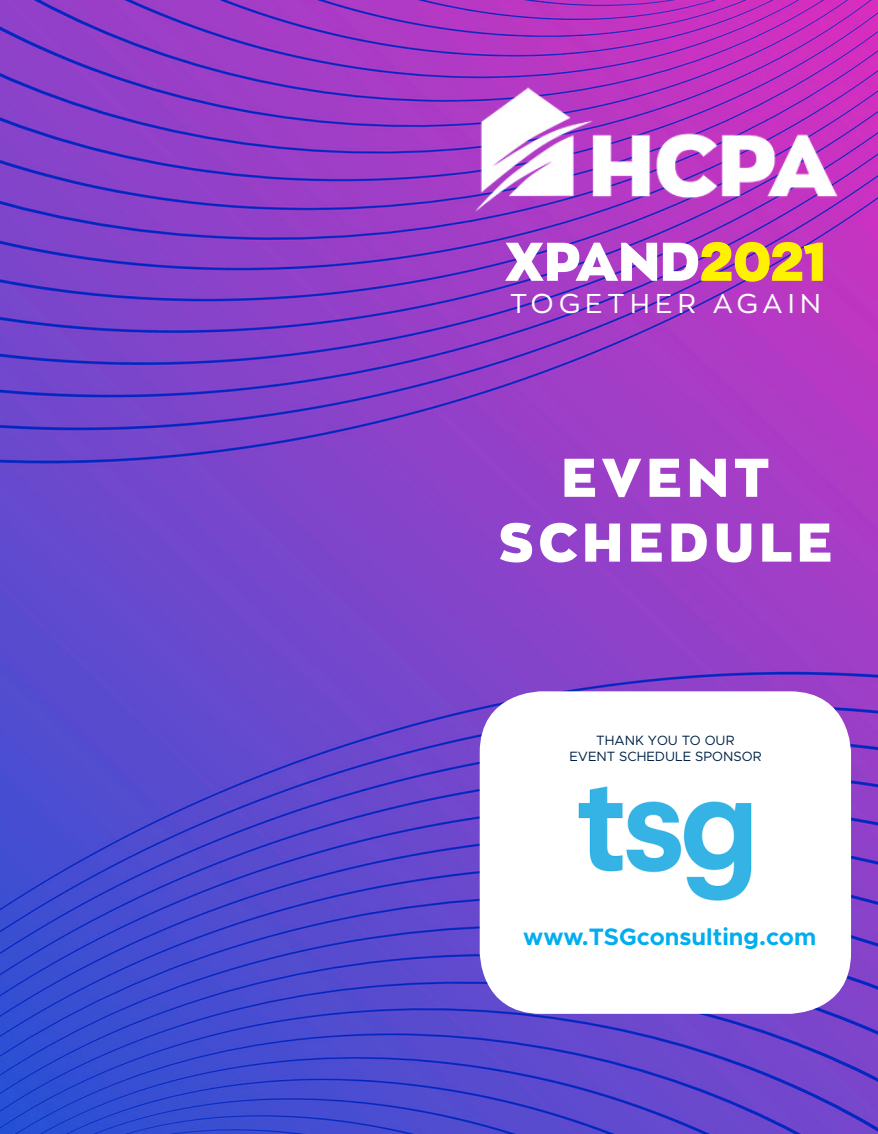
<style>
.page{position:relative;width:878px;height:1134px;background:#fff}
.page>*{position:absolute;margin:0;border:0;box-sizing:border-box;transform-origin:0 0}
.t1{font:900 54px/64.8px "Zona Pro";letter-spacing:.1em;color:#fff;text-align:center}
.t2{font:900 54px "Zona Pro";color:#fff}
.t3{font:27px "Zona Pro";letter-spacing:.2em;color:#fff}
.t4{font:700 23.85px "Metropolis";color:#00aeef}
.t5{font:13.5px/16.2px "Metropolis";color:#002347;text-align:center}
.s1{color:#fff200}
</style>
<div class="page">
<img style="left:0;top:0;width:878px;height:1134px">
<div style="left:479px;top:691px;width:372px;height:323px;background:#fff;border-radius:61px"></div>
<img style="left:578px;top:786px;width:174px;height:115px">
<img style="left:465px;top:77px;width:386px;height:144px">
<h1 class="t2" style="left:504px;top:226px;width:323px">XPAND<span class="s1">2021</span></h1>
<h2 class="t3" style="left:510px;top:286px;width:312px">TOGETHER AGAIN</h2>
<h1 class="t1" style="left:499px;top:444px;width:334px">EVENT<br>SCHEDULE</h1>
<p class="t5" style="left:569px;top:732px;width:193px">THANK YOU TO OUR<br>EVENT SCHEDULE SPONSOR</p>
<h3 class="t4" style="left:523px;top:922px;width:294px">www.TSGconsulting.com</h3>
</div>
